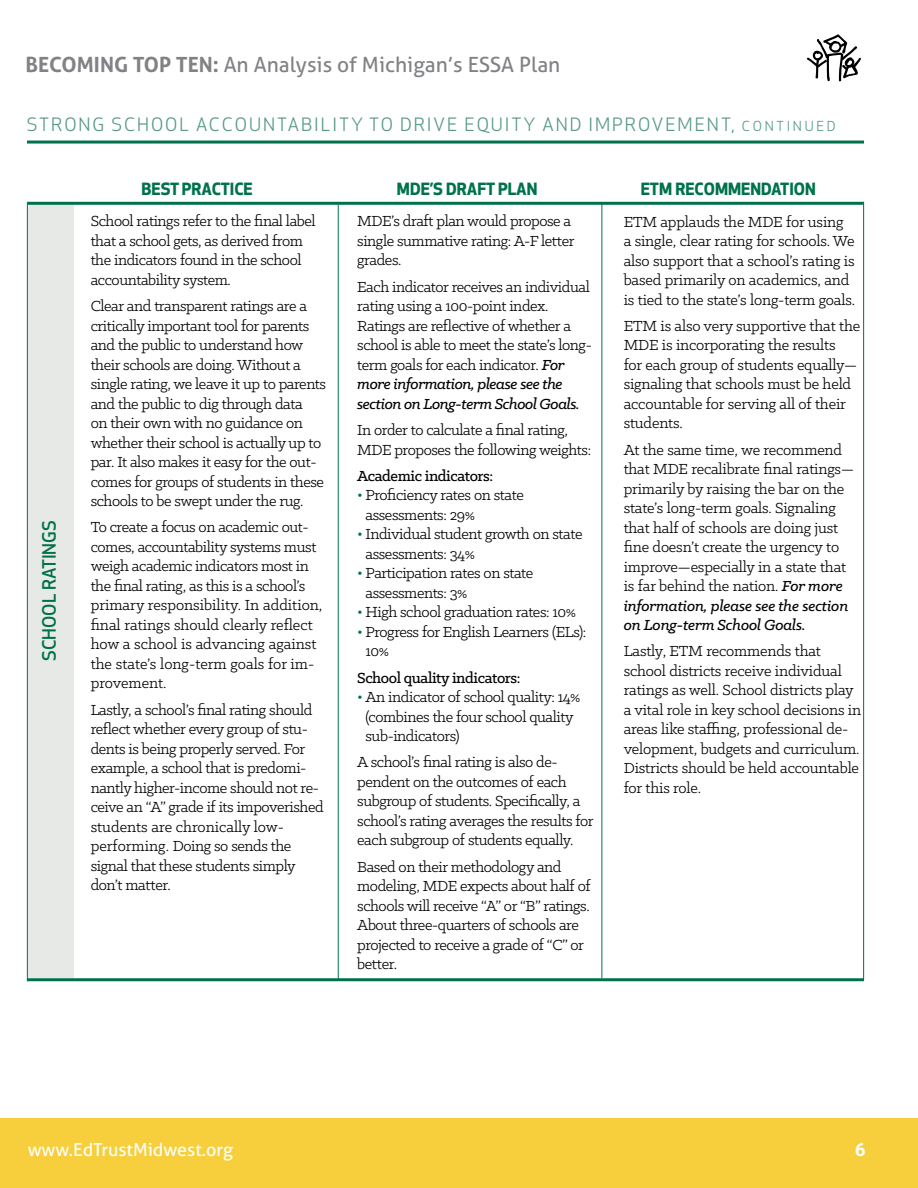
<style>
.page{position:relative;width:918px;height:1188px;background:#fff}
.page>*{position:absolute;margin:0;border:0;box-sizing:border-box;transform-origin:0 0}
.t1{font:21px "Aller";color:#808285}
.t2{font:18px "Apex New";letter-spacing:.11em;color:#599a81}
.t3{font:18px "Aller";color:#fff}
.t4{font:500 18px "Apex New";color:#00724b}
.t5{font:700 18px "Aller";color:#fff}
.t6{font:16.5px/19.5px "Klinic Slab";letter-spacing:-.025em;color:#000}
.t7{font:700 16.5px "Apex New";color:#00724b}
.t8{font:500 16.5px "Klinic Slab";letter-spacing:-.025em;color:#000}
.s1{font-weight:700}
.s2{font-size:13.5px}
.s3{font-weight:500;font-style:italic}
.s4{color:#00724b}
</style>
<div class="page">
<div style="left:28px;top:203px;width:45px;height:775px;background:#e6e9e5"></div>
<hr style="left:27px;top:141px;width:837px;height:3px;background:#00724b">
<hr style="left:28px;top:202px;width:836px;height:3px;background:#00724b">
<hr style="left:338px;top:205px;width:1px;height:775px;background:#00724b">
<hr style="left:601px;top:203px;width:1px;height:775px;background:#00724b">
<hr style="left:27px;top:978px;width:837px;height:3px;background:#00724b">
<hr style="left:863px;top:202px;width:1px;height:778px;background:#00724b">
<hr style="left:27px;top:202px;width:1px;height:779px;background:#00724b">
<div style="left:1px;top:1119px;width:917px;height:69px;background:#f7cf3c"></div>
<svg style="left:807px;top:34px;width:54px;height:47px"></svg>
<p class="t1" style="left:25px;top:51px;width:536px"><span class="s1">BECOMING TOP TEN:</span> An Analysis of Michigan’s ESSA Plan</p>
<p class="t2" style="left:27px;top:113px;width:810px">STRONG SCHOOL ACCOUNTABILITY TO DRIVE EQUITY AND IMPROVEMENT, <span class="s2">CONTINUED</span></p>
<p class="t4" style="left:37px;top:661px;width:142px;rotate:-90deg">SCHOOL RATINGS</p>
<p class="t7" style="left:142px;top:177px;width:113px">BEST PRACTICE</p>
<p class="t7" style="left:397px;top:177px;width:142px">MDE’S DRAFT PLAN</p>
<p class="t7" style="left:641px;top:177px;width:177px">ETM RECOMMENDATION</p>
<p class="t6" style="left:91px;top:211px;width:227px">School ratings refer to the final label that a school gets, as derived from the indicators found in the school accountability system.</p>
<p class="t6" style="left:91px;top:296px;width:237px">Clear and transparent ratings are a critically important tool for parents and the public to understand how their schools are doing. Without a single rating, we leave it up to parents and the public to dig through data<br>on their own with no guidance on whether their school is actually up to par. It also makes it easy for the out&shy;comes for groups of students in these schools to be swept under the rug.</p>
<p class="t6" style="left:91px;top:517px;width:233px">To create a focus on academic out&shy;comes, accountability systems must weigh academic indicators most in the final rating, as this is a school’s primary responsibility. In addition, final ratings should clearly reflect how a school is advancing against the state’s long-term goals for im&shy;provement.</p>
<p class="t6" style="left:91px;top:699px;width:234px">Lastly, a school’s final rating should reflect whether every group of stu&shy;dents is being properly served. For example, a school that is predomi&shy;nantly higher-income should not re&shy;ceive an “A” grade if its impoverished students are chronically low&shy;performing. Doing so sends the signal that these students simply don’t matter.</p>
<p class="t6" style="left:357px;top:211px;width:219px">MDE’s draft plan would propose a single summative rating: A-F letter grades.</p>
<p class="t6" style="left:357px;top:276px;width:236px">Each indicator receives an individual rating using a 100-point index.<br>Ratings are reflective of whether a school is able to meet the state’s long&shy;term goals for each indicator. <span class="s3">For more information, please see the section on Long-term School Goals.</span></p>
<p class="t6" style="left:357px;top:420px;width:235px">In order to calculate a final rating,<br>MDE proposes the following weights:</p>
<p class="t8" style="left:357px;top:465px;width:137px">Academic indicators:</p>
<p class="t6" style="left:365px;top:485px;width:160px;text-indent:-8px"><span class="s4">•</span> Proficiency rates on state assessments: 29%</p>
<p class="t6" style="left:365px;top:524px;width:219px;text-indent:-8px"><span class="s4">•</span> Individual student growth on state assessments: 34%</p>
<p class="t6" style="left:365px;top:563px;width:169px;text-indent:-8px"><span class="s4">•</span> Participation rates on state assessments: 3%</p>
<p class="t6" style="left:357px;top:602px;width:220px"><span class="s4">•</span> High school graduation rates: 10%</p>
<p class="t6" style="left:365px;top:621px;width:222px;text-indent:-8px"><span class="s4">•</span> Progress for English Learners (ELs):<br>10%</p>
<p class="t8" style="left:357px;top:667px;width:165px">School quality indicators:</p>
<p class="t6" style="left:365px;top:687px;width:217px;text-indent:-8px"><span class="s4">•</span> An indicator of school quality: 14% (combines the four school quality sub-indicators)</p>
<p class="t6" style="left:357px;top:752px;width:238px">A school’s final rating is also de&shy;pendent on the outcomes of each subgroup of students. Specifically, a school’s rating averages the results for each subgroup of students equally.</p>
<p class="t6" style="left:357px;top:856px;width:235px">Based on their methodology and modeling, MDE expects about half of schools will receive “A” or “B” ratings.<br>About three-quarters of schools are projected to receive a grade of “C” or better.</p>
<p class="t6" style="left:624px;top:211px;width:233px">ETM applauds the MDE for using a single, clear rating for schools. We also support that a school’s rating is based primarily on academics, and is tied to the state’s long-term goals.</p>
<p class="t6" style="left:624px;top:316px;width:238px">ETM is also very supportive that the<br>MDE is incorporating the results<br>for each group of students equally— signaling that schools must be held accountable for serving all of their students.</p>
<p class="t6" style="left:624px;top:439px;width:232px">At the same time, we recommend that MDE recalibrate final ratings— primarily by raising the bar on the state’s long-term goals. Signaling that half of schools are doing just fine doesn’t create the urgency to improve—especially in a state that is far behind the nation. <span class="s3">For more information, please see the section on Long-term School Goals.</span></p>
<p class="t6" style="left:624px;top:641px;width:239px">Lastly, ETM recommends that school districts receive individual ratings as well. School districts play a vital role in key school decisions in areas like staffing, professional de&shy;velopment, budgets and curriculum.<br>Districts should be held accountable for this role.</p>
<p class="t3" style="left:28px;top:1138px;width:207px">www.EdTrustMidwest.org</p>
<p class="t5" style="left:855px;top:1138px;width:12px">6</p>
</div>
